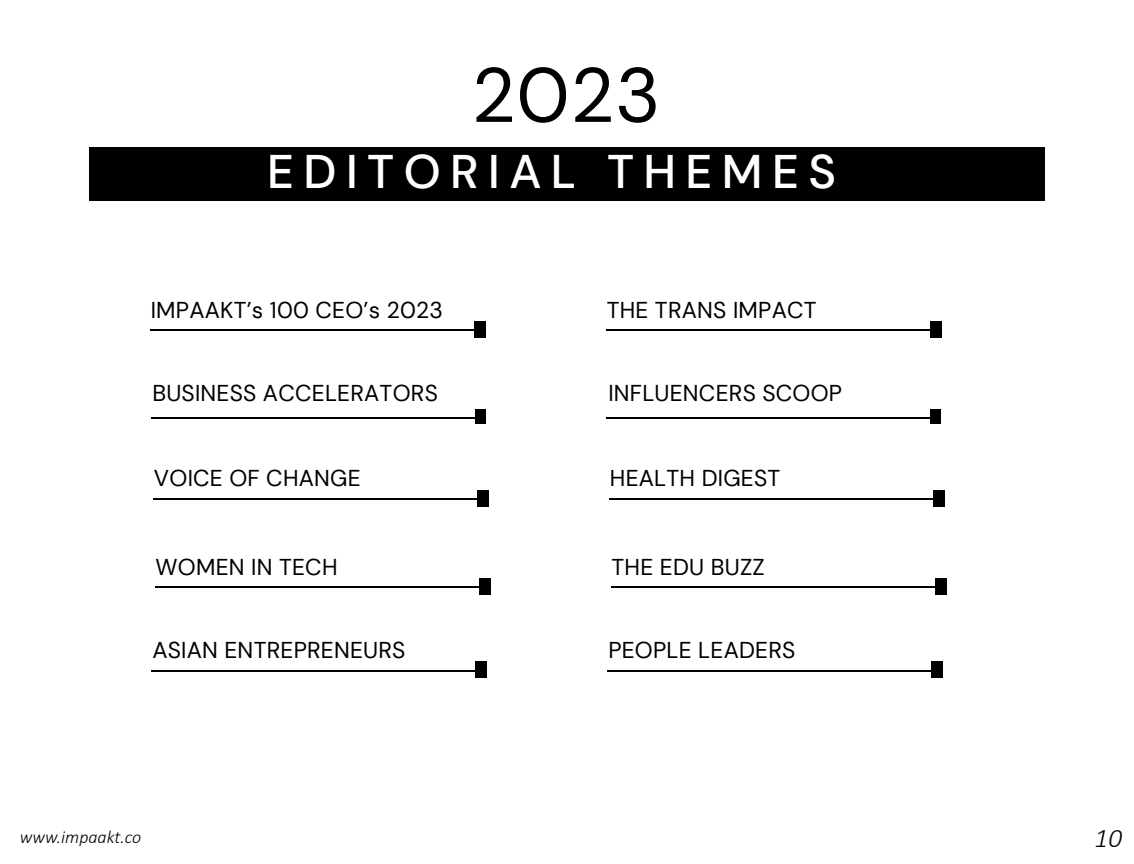
<style>
.page{position:relative;width:1134px;height:864px;background:#fff}
.page>*{position:absolute;margin:0;border:0;box-sizing:border-box;transform-origin:0 0}
.t1{font:76.95px "DM Sans";color:#000}
.t2{font:500 47.1px "DM Sans";letter-spacing:.2em;color:#fff}
.t3{font:italic 300 27px "Calibri";color:#000}
.t4{font:22.95px "DM Sans";letter-spacing:.01em;color:#000}
.t5{font:italic 300 18px "Calibri";color:#000}
</style>
<div class="page">
<div style="left:89px;top:147px;width:956px;height:54px;background:#000"></div>
<hr style="left:152px;top:417px;width:330px;height:1px;background:#000">
<div style="left:476px;top:410px;width:10px;height:14px;background:#000"></div>
<hr style="left:606px;top:417px;width:330px;height:1px;background:#000">
<div style="left:930px;top:410px;width:10px;height:14px;background:#000"></div>
<hr style="left:150px;top:330px;width:330px;height:1px;background:#000">
<div style="left:474px;top:321px;width:11px;height:17px;background:#000"></div>
<hr style="left:153px;top:498px;width:331px;height:2px;background:#000">
<div style="left:477px;top:490px;width:12px;height:16px;background:#000"></div>
<hr style="left:155px;top:586px;width:330px;height:2px;background:#000">
<div style="left:479px;top:578px;width:11px;height:17px;background:#000"></div>
<hr style="left:152px;top:670px;width:330px;height:1px;background:#000">
<div style="left:476px;top:662px;width:11px;height:16px;background:#000"></div>
<hr style="left:606px;top:330px;width:330px;height:1px;background:#000">
<div style="left:930px;top:321px;width:11px;height:17px;background:#000"></div>
<hr style="left:609px;top:498px;width:331px;height:2px;background:#000">
<div style="left:933px;top:490px;width:12px;height:16px;background:#000"></div>
<hr style="left:611px;top:586px;width:330px;height:2px;background:#000">
<div style="left:935px;top:578px;width:11px;height:17px;background:#000"></div>
<hr style="left:608px;top:670px;width:330px;height:1px;background:#000">
<div style="left:932px;top:662px;width:11px;height:16px;background:#000"></div>
<h1 class="t1" style="left:472px;top:47px;width:190px">2023</h1>
<h2 class="t2" style="left:267px;top:142px;width:570px">EDITORIAL THEMES</h2>
<p class="t4" style="left:151px;top:296px;width:294px">IMPAAKT’s 100 CEO’s 2023</p>
<p class="t4" style="left:607px;top:296px;width:211px">THE TRANS IMPACT</p>
<p class="t4" style="left:152px;top:379px;width:287px">BUSINESS ACCELERATORS</p>
<p class="t4" style="left:608px;top:379px;width:235px">INFLUENCERS SCOOP</p>
<p class="t4" style="left:154px;top:464px;width:208px">VOICE OF CHANGE</p>
<p class="t4" style="left:610px;top:464px;width:172px">HEALTH DIGEST</p>
<p class="t4" style="left:156px;top:553px;width:183px">WOMEN IN TECH</p>
<p class="t4" style="left:612px;top:553px;width:155px">THE EDU BUZZ</p>
<p class="t4" style="left:152px;top:636px;width:255px">ASIAN ENTREPRENEURS</p>
<p class="t4" style="left:608px;top:636px;width:189px">PEOPLE LEADERS</p>
<p class="t5" style="left:20px;top:825px;width:123px">www.impaakt.co</p>
<p class="t3" style="left:1094px;top:821px;width:29px">10</p>
</div>
